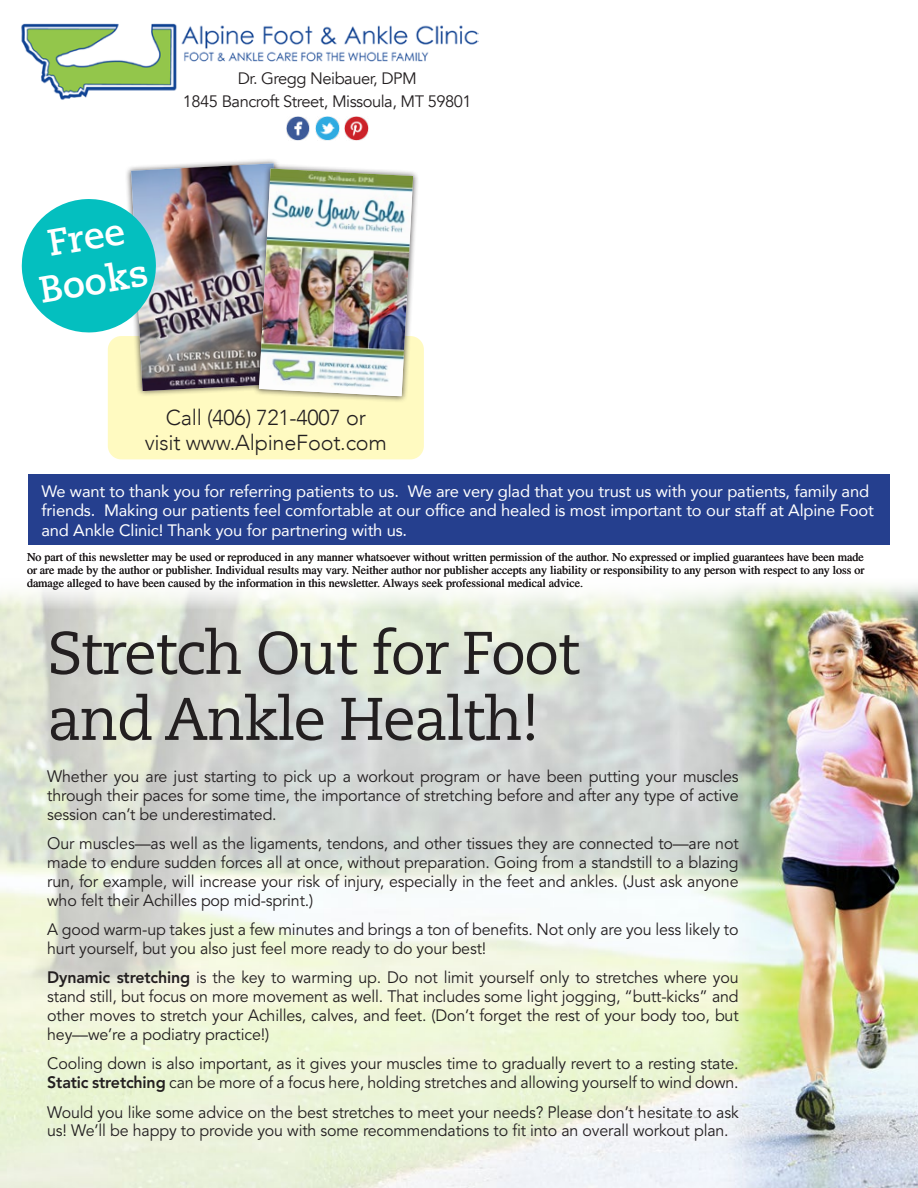
<style>
.page{position:relative;width:918px;height:1188px;background:#fff}
.page>*{position:absolute;margin:0;border:0;box-sizing:border-box;transform-origin:0 0}
.t1{font:60px/66px "Caecilia LT Std";letter-spacing:-.03em;color:#231f20}
.t2{font:700 37.2px/44.5px "Caecilia LT Std";color:#fff;text-align:center}
.t3{font:300 21.6px "Avenir";letter-spacing:-.01em;color:#231f20}
.t4{font:16.5px/18.8px "Avenir LT Std";letter-spacing:-.01em;color:#231f20;text-align:justify}
.t5{font:16.5px/19.5px "Avenir";letter-spacing:-.01em;color:#fff}
.t6{font:16.5px "Avenir";letter-spacing:-.03em;color:#231f20}
.t7{font:12px/12.8px "Times LT Std";color:#231f20;text-align:justify}
.s1{font-weight:800}
</style>
<div class="page">
<img style="left:0;top:584px;width:918px;height:604px">
<img style="left:21px;top:23px;width:458px;height:77px">
<img style="left:345px;top:117px;width:23px;height:23px">
<img style="left:286px;top:117px;width:24px;height:23px">
<img style="left:316px;top:117px;width:23px;height:23px">
<div style="left:28px;top:474px;width:862px;height:71px;background:#253f8e"></div>
<div style="left:108px;top:336px;width:316px;height:123px;background:#fffac1;border-radius:14px"></div>
<div style="left:125px;top:157px;width:166px;height:240px;background:#231f20;opacity:.75"></div>
<div style="left:253px;top:163px;width:166px;height:239px;background:#231f20;opacity:.75"></div>
<img style="left:21px;top:163px;width:392px;height:233px">
<p class="t6" style="left:238px;top:68px;width:180px">Dr. Gregg Neibauer, DPM</p>
<p class="t6" style="left:183px;top:91px;width:290px">1845 Bancroft Street, Missoula, MT 59801</p>
<p class="t2" style="left:29px;top:224px;width:111px;rotate:-9deg">Free<br>Books</p>
<p class="t3" style="left:166px;top:405px;width:202px">Call (406) 721-4007 or</p>
<p class="t3" style="left:145px;top:430px;width:244px">visit www.AlpineFoot.com</p>
<p class="t5" style="left:42px;top:481px;width:834px">We want to thank you for referring patients to us. We are very glad that you trust us with your patients, family and friends. Making our patients feel comfortable at our office and healed is most important to our staff at Alpine Foot and Ankle Clinic! Thank you for partnering with us.</p>
<p class="t7" style="left:27px;top:551px;width:839px">No part of this newsletter may be used or reproduced in any manner whatsoever without written permission of the author. No expressed or implied guarantees have been made or are made by the author or publisher. Individual results may vary. Neither author nor publisher accepts any liability or responsibility to any person with respect to any loss or damage alleged to have been caused by the information in this newsletter. Always seek professional medical advice.</p>
<p class="t1" style="left:47px;top:621px;width:534px">Stretch Out for Foot and Ankle Health!</p>
<p class="t4" style="left:47px;top:768px;width:693px">Whether you are just starting to pick up a workout program or have been putting your muscles through their paces for some time, the importance of stretching before and after any type of active session can’t be underestimated.</p>
<p class="t4" style="left:47px;top:835px;width:693px">Our muscles—as well as the ligaments, tendons, and other tissues they are connected to—are not made to endure sudden forces all at once, without preparation. Going from a standstill to a blazing run, for example, will increase your risk of injury, especially in the feet and ankles. (Just ask anyone who felt their Achilles pop mid-sprint.)</p>
<p class="t4" style="left:47px;top:921px;width:693px">A good warm-up takes just a few minutes and brings a ton of benefits. Not only are you less likely to hurt yourself, but you also just feel more ready to do your best!</p>
<p class="t4" style="left:47px;top:969px;width:693px"><span class="s1">Dynamic stretching</span> is the key to warming up. Do not limit yourself only to stretches where you stand still, but focus on more movement as well. That includes some light jogging, “butt-kicks” and other moves to stretch your Achilles, calves, and feet. (Don’t forget the rest of your body too, but hey—we’re a podiatry practice!)</p>
<p class="t4" style="left:47px;top:1055px;width:693px">Cooling down is also important, as it gives your muscles time to gradually revert to a resting state.<br><span class="s1">Static stretching</span> can be more of a focus here, holding stretches and allowing yourself to wind down.</p>
<p class="t4" style="left:47px;top:1103px;width:693px">Would you like some advice on the best stretches to meet your needs? Please don’t hesitate to ask us! We’ll be happy to provide you with some recommendations to fit into an overall workout plan.</p>
</div>
